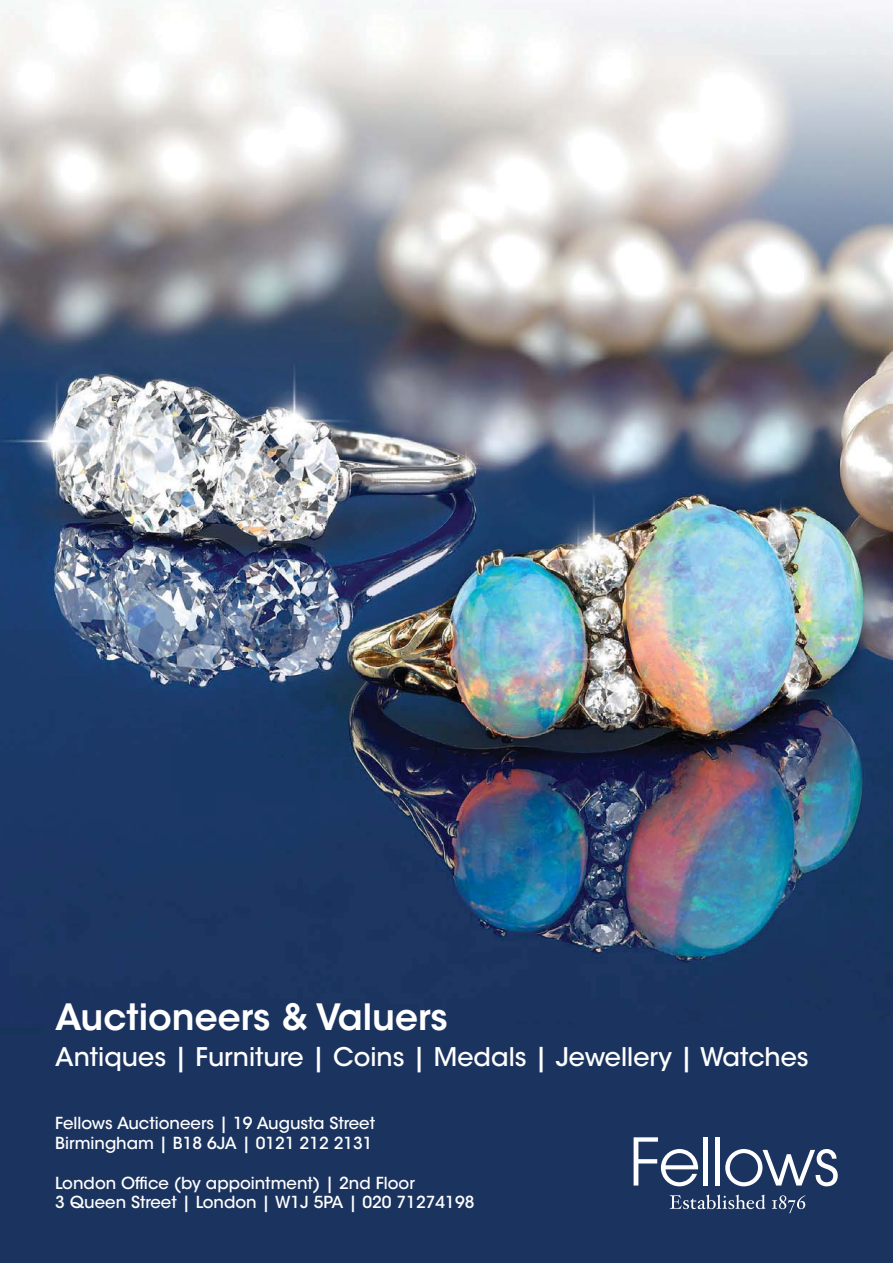
<style>
.page{position:relative;width:893px;height:1263px;background:#fff}
.page>*{position:absolute;margin:0;border:0;box-sizing:border-box;transform-origin:0 0}
.t1{font:600 36px "ITC Avant Garde Std";color:#fff}
.t2{font:500 25.5px "ITC Avant Garde Std";color:#fff}
.t3{font:500 16.5px/19.8px "ITC Avant Garde Std";color:#fff}
</style>
<div class="page">
<img style="left:0;top:0;width:893px;height:1263px">
<svg style="left:633px;top:1137px;width:65px;height:49px"></svg>
<div style="left:703px;top:1137px;width:5px;height:49px;background:#fff"></div>
<div style="left:715px;top:1137px;width:5px;height:49px;background:#fff"></div>
<svg style="left:725px;top:1149px;width:113px;height:37px"></svg>
<svg style="left:670px;top:1195px;width:95px;height:14px"></svg>
<svg style="left:772px;top:1195px;width:33px;height:18px"></svg>
<h1 class="t1" style="left:55px;top:997px;width:394px">Auctioneers &amp; Valuers</h1>
<h2 class="t2" style="left:55px;top:1046px;width:755px">Antiques | Furniture | Coins | Medals | Jewellery | Watches</h2>
<p class="t3" style="left:55px;top:1115px;width:321px">Fellows Auctioneers | 19 Augusta Street<br>Birmingham | B18 6JA | 0121 212 2131</p>
<p class="t3" style="left:55px;top:1174px;width:421px">London Office (by appointment) | 2nd Floor<br>3 Queen Street | London | W1J 5PA | 020 71274198</p>
</div>
